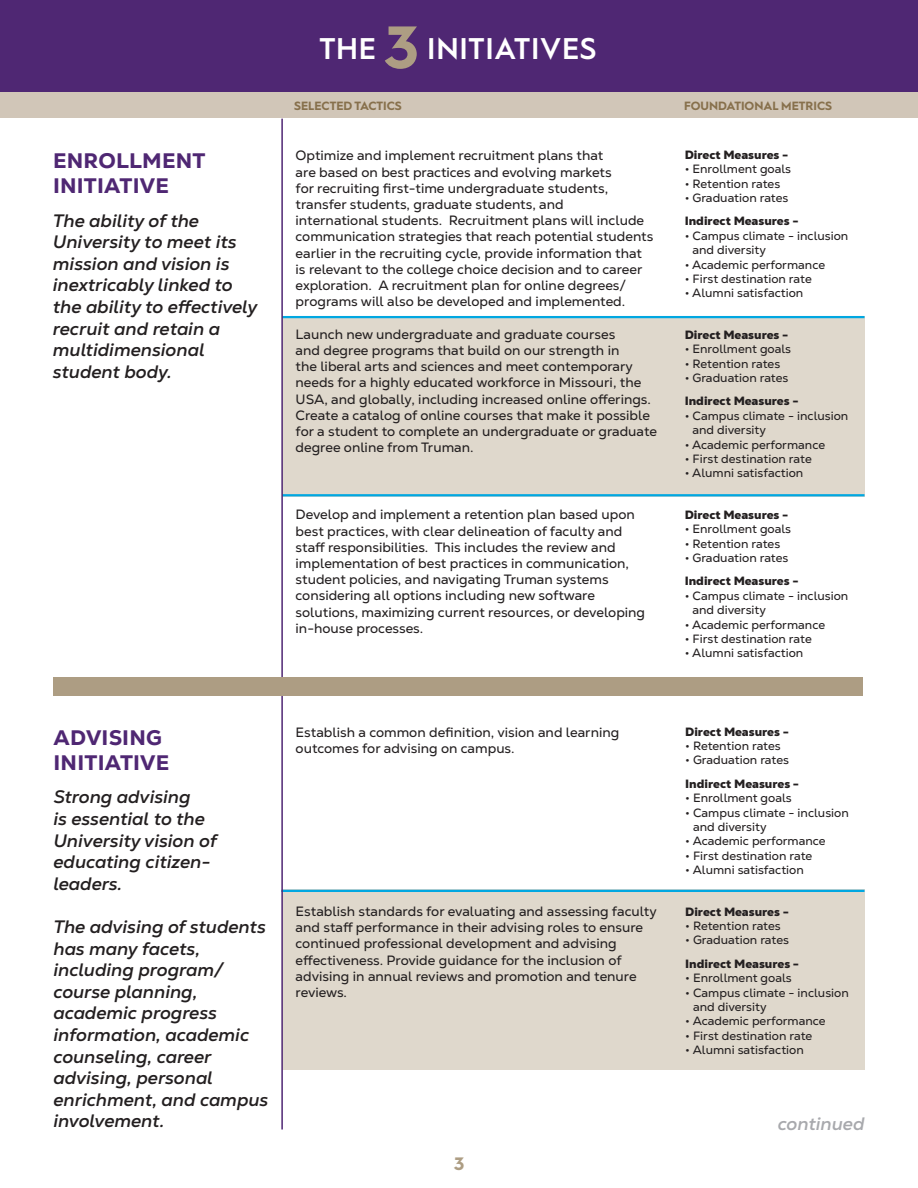
<style>
.page{position:relative;width:918px;height:1188px;background:#fff}
.page>*{position:absolute;margin:0;border:0;box-sizing:border-box;transform-origin:0 0}
.t1{font:600 30px "Hurme Geometric Sans 1";color:#fff}
.t2{font:800 21px "Nexa Text";letter-spacing:.01em;color:#4f2773}
.t3{font:italic 700 18px/21.6px "Nexa Text";color:#231f20}
.t4{font:italic 700 18px "Nexa Text";color:#a8a9ad}
.Heds_for_Appendix{font:700 18px "Hurme Geometric Sans 1";color:#ad9d83}
.t5{font:13.5px/16.2px "Nexa Text";color:#231f20}
.t6{font:12px/14.4px "Nexa Text";color:#231f20}
.Just_make_it_very_bo{font:900 12px "Nexa Text";color:#231f20}
.Heds_for_Appendix-2{font:700 12px "Hurme Geometric Sans 1";color:#87704c}
.s1{font-weight:700;font-size:60px;color:#ad9d83}
</style>
<div class="page">
<div style="left:0;top:91px;width:918px;height:27px;background:#d1c6b8"></div>
<div style="left:282px;top:890px;width:582px;height:180px;background:#dfd8cc"></div>
<div style="left:282px;top:316px;width:583px;height:180px;background:#dfd8cc"></div>
<div style="left:0;top:0;width:918px;height:91px;background:#4f2773"></div>
<hr style="left:282px;top:316px;width:583px;height:2px;background:#00a7e1">
<hr style="left:282px;top:494px;width:583px;height:2px;background:#00a7e1">
<hr style="left:281px;top:890px;width:584px;height:2px;background:#00a7e1">
<hr style="left:281px;top:119px;width:2px;height:1011px;background:#4f2773">
<div style="left:53px;top:678px;width:810px;height:18px;background:#ad9d83"></div>
<p class="t2" style="left:53px;top:147px;width:154px">ENROLLMENT</p>
<p class="t2" style="left:53px;top:172px;width:117px">INITIATIVE</p>
<p class="t3" style="left:53px;top:209px;width:206px">The ability of the<br>University to meet its mission and vision is inextricably linked to the ability to effectively recruit and retain a multidimensional student body.</p>
<p class="t1" style="left:319px;top:28px;width:279px">THE <span class="s1">3</span> INITIATIVES</p>
<p class="Heds_for_Appendix-2" style="left:294px;top:97px;width:109px">SELECTED TACTICS</p>
<p class="Heds_for_Appendix-2" style="left:684px;top:97px;width:150px">FOUNDATIONAL METRICS</p>
<p class="t5" style="left:296px;top:147px;width:359px">Optimize and implement recruitment plans that<br>are based on best practices and evolving markets<br>for recruiting first-time undergraduate students, transfer students, graduate students, and<br>international students. Recruitment plans will include communication strategies that reach potential students earlier in the recruiting cycle, provide information that is relevant to the college choice decision and to career exploration. A recruitment plan for online degrees/ programs will also be developed and implemented.</p>
<p class="t5" style="left:296px;top:326px;width:363px">Launch new undergraduate and graduate courses<br>and degree programs that build on our strength in<br>the liberal arts and sciences and meet contemporary needs for a highly educated workforce in Missouri, the USA, and globally, including increased online offerings.<br>Create a catalog of online courses that make it possible for a student to complete an undergraduate or graduate degree online from Truman.</p>
<p class="t5" style="left:296px;top:507px;width:351px">Develop and implement a retention plan based upon best practices, with clear delineation of faculty and staff responsibilities. This includes the review and implementation of best practices in communication, student policies, and navigating Truman systems considering all options including new software solutions, maximizing current resources, or developing in-house processes.</p>
<p class="Just_make_it_very_bo" style="left:685px;top:147px;width:105px">Direct Measures -</p>
<p class="t6" style="left:685px;top:162px;width:108px">• Enrollment goals</p>
<p class="t6" style="left:685px;top:176px;width:97px">• Retention rates</p>
<p class="t6" style="left:685px;top:191px;width:105px">• Graduation rates</p>
<p class="Just_make_it_very_bo" style="left:685px;top:213px;width:115px">Indirect Measures -</p>
<p class="t6" style="left:692px;top:228px;width:157px;text-indent:-8px">• Campus climate - inclusion and diversity</p>
<p class="t6" style="left:685px;top:257px;width:142px">• Academic performance</p>
<p class="t6" style="left:685px;top:272px;width:129px">• First destination rate</p>
<p class="t6" style="left:685px;top:286px;width:120px">• Alumni satisfaction</p>
<p class="Just_make_it_very_bo" style="left:685px;top:327px;width:105px">Direct Measures -</p>
<p class="t6" style="left:685px;top:342px;width:108px">• Enrollment goals</p>
<p class="t6" style="left:685px;top:356px;width:97px">• Retention rates</p>
<p class="t6" style="left:685px;top:371px;width:105px">• Graduation rates</p>
<p class="Just_make_it_very_bo" style="left:685px;top:393px;width:115px">Indirect Measures -</p>
<p class="t6" style="left:692px;top:408px;width:157px;text-indent:-8px">• Campus climate - inclusion and diversity</p>
<p class="t6" style="left:685px;top:437px;width:142px">• Academic performance</p>
<p class="t6" style="left:685px;top:452px;width:129px">• First destination rate</p>
<p class="t6" style="left:685px;top:466px;width:120px">• Alumni satisfaction</p>
<p class="Just_make_it_very_bo" style="left:685px;top:507px;width:105px">Direct Measures -</p>
<p class="t6" style="left:685px;top:522px;width:108px">• Enrollment goals</p>
<p class="t6" style="left:685px;top:536px;width:97px">• Retention rates</p>
<p class="t6" style="left:685px;top:551px;width:105px">• Graduation rates</p>
<p class="Just_make_it_very_bo" style="left:685px;top:573px;width:115px">Indirect Measures -</p>
<p class="t6" style="left:692px;top:588px;width:157px;text-indent:-8px">• Campus climate - inclusion and diversity</p>
<p class="t6" style="left:685px;top:617px;width:142px">• Academic performance</p>
<p class="t6" style="left:685px;top:632px;width:129px">• First destination rate</p>
<p class="t6" style="left:685px;top:646px;width:120px">• Alumni satisfaction</p>
<p class="t2" style="left:54px;top:724px;width:110px">ADVISING</p>
<p class="t2" style="left:54px;top:749px;width:117px">INITIATIVE</p>
<p class="t3" style="left:53px;top:786px;width:165px">Strong advising<br>is essential to the<br>University vision of educating citizen&shy;leaders.</p>
<p class="t3" style="left:53px;top:916px;width:216px">The advising of students has many facets, including program/ course planning, academic progress information, academic counseling, career advising, personal enrichment, and campus involvement.</p>
<p class="t5" style="left:296px;top:724px;width:325px">Establish a common definition, vision and learning outcomes for advising on campus.</p>
<p class="t5" style="left:296px;top:903px;width:363px">Establish standards for evaluating and assessing faculty and staff performance in their advising roles to ensure continued professional development and advising effectiveness. Provide guidance for the inclusion of advising in annual reviews and promotion and tenure reviews.</p>
<p class="Heds_for_Appendix" style="left:454px;top:1151px;width:12px">3</p>
<p class="Just_make_it_very_bo" style="left:685px;top:724px;width:105px">Direct Measures -</p>
<p class="t6" style="left:685px;top:739px;width:97px">• Retention rates</p>
<p class="t6" style="left:685px;top:753px;width:105px">• Graduation rates</p>
<p class="Just_make_it_very_bo" style="left:685px;top:776px;width:115px">Indirect Measures -</p>
<p class="t6" style="left:685px;top:791px;width:108px">• Enrollment goals</p>
<p class="t6" style="left:693px;top:805px;width:157px;text-indent:-8px">• Campus climate - inclusion and diversity</p>
<p class="t6" style="left:685px;top:834px;width:142px">• Academic performance</p>
<p class="t6" style="left:685px;top:848px;width:129px">• First destination rate</p>
<p class="t6" style="left:685px;top:863px;width:120px">• Alumni satisfaction</p>
<p class="Just_make_it_very_bo" style="left:685px;top:904px;width:105px">Direct Measures -</p>
<p class="t6" style="left:685px;top:919px;width:97px">• Retention rates</p>
<p class="t6" style="left:685px;top:933px;width:105px">• Graduation rates</p>
<p class="Just_make_it_very_bo" style="left:685px;top:956px;width:115px">Indirect Measures -</p>
<p class="t6" style="left:685px;top:971px;width:108px">• Enrollment goals</p>
<p class="t6" style="left:693px;top:985px;width:157px;text-indent:-8px">• Campus climate - inclusion and diversity</p>
<p class="t6" style="left:685px;top:1014px;width:142px">• Academic performance</p>
<p class="t6" style="left:685px;top:1028px;width:129px">• First destination rate</p>
<p class="t6" style="left:685px;top:1043px;width:120px">• Alumni satisfaction</p>
<p class="t4" style="left:778px;top:1112px;width:88px">continued</p>
</div>
